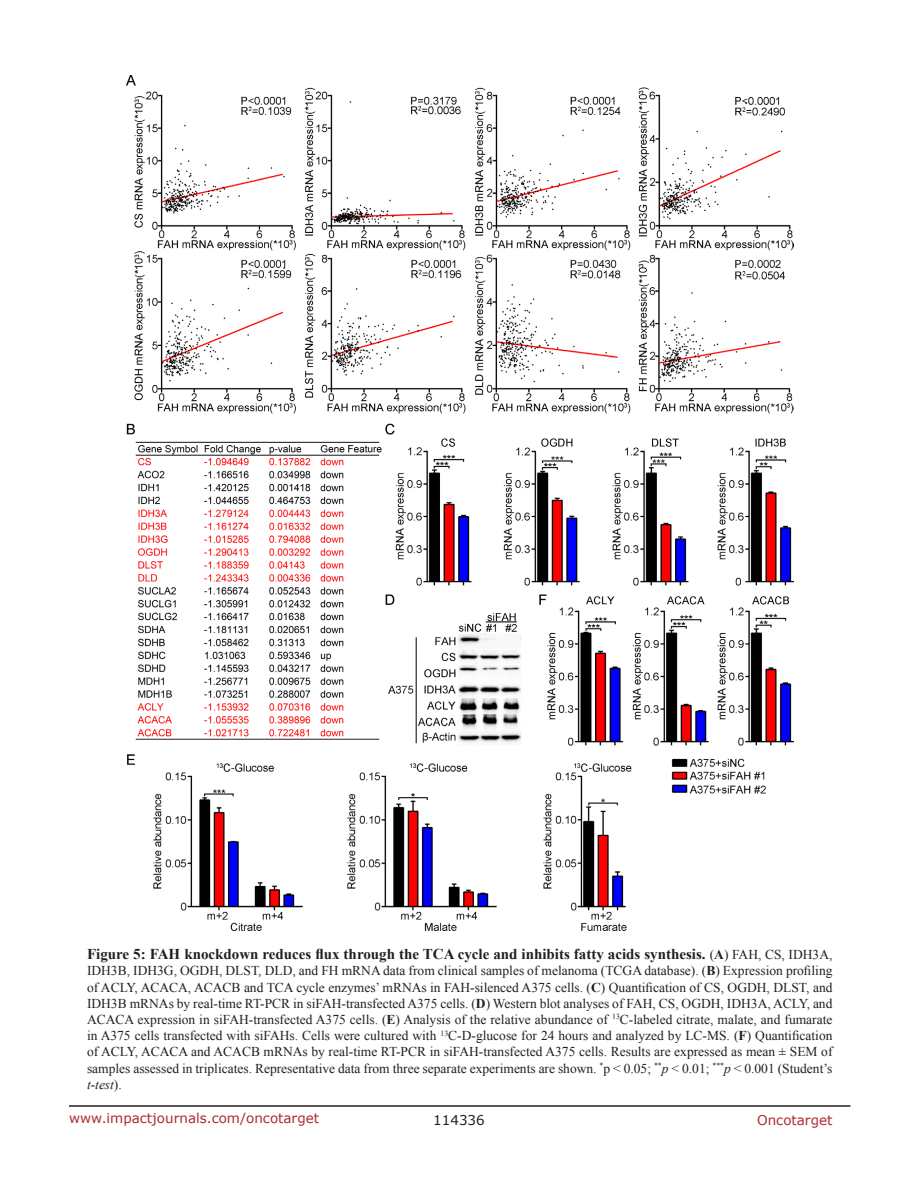
<style>
.page{position:relative;width:918px;height:1188px;background:#fff}
.page>*{position:absolute;margin:0;border:0;box-sizing:border-box;transform-origin:0 0}
.FigureText{font:700 15px "Times New Roman";color:#231f20}
.FigureText-2{font:13.5px/16.2px "Times New Roman";color:#231f20;text-align:justify}
.t1{font:13.5px "Verdana";color:#ac2b31}
.t2{font:13.5px "Verdana";color:#231f20}
.s1{font-weight:400;font-size:13.5px}
.s2{font-size:13.5px}
.s3{font-weight:700}
.s4{font-style:italic}
</style>
<div class="page">
<hr style="left:69px;top:1105px;width:781px;height:2px;background:#231f20">
<img style="left:126px;top:75px;width:667px;height:856px">
<p class="FigureText" style="left:87px;top:944px;width:747px">Figure 5: FAH knockdown reduces flux through the TCA cycle and inhibits fatty acids synthesis. <span class="s1">(</span><span class="s2">A</span><span class="s1">) FAH, CS, IDH3A,</span></p>
<p class="FigureText-2" style="left:87px;top:963px;width:747px">IDH3B, IDH3G, OGDH, DLST, DLD, and FH mRNA data from clinical samples of melanoma (TCGA database). (<span class="s3">B</span>) Expression profiling of ACLY, ACACA, ACACB and TCA cycle enzymes’ mRNAs in FAH-silenced A375 cells. (<span class="s3">C</span>) Quantification of CS, OGDH, DLST, and IDH3B mRNAs by real-time RT-PCR in siFAH-transfected A375 cells. (<span class="s3">D</span>) Western blot analyses of FAH, CS, OGDH, IDH3A, ACLY, and ACACA expression in siFAH-transfected A375 cells. (<span class="s3">E</span>) Analysis of the relative abundance of <sup>13</sup>C-labeled citrate, malate, and fumarate in A375 cells transfected with siFAHs. Cells were cultured with <sup>13</sup>C-D-glucose for 24 hours and analyzed by LC-MS. (<span class="s3">F</span>) Quantification of ACLY, ACACA and ACACB mRNAs by real-time RT-PCR in siFAH-transfected A375 cells. Results are expressed as mean ± SEM of samples assessed in triplicates. Representative data from three separate experiments are shown. <sup>*</sup>p &lt; 0.05; <sup>**</sup><span class="s4">p</span> &lt; 0.01; <sup>***</sup><span class="s4">p</span> &lt; 0.001 (Student’s <span class="s4">t-test</span>).</p>
<p class="t1" style="left:69px;top:1109px;width:252px">www.impactjournals.com/oncotarget</p>
<p class="t2" style="left:433px;top:1111px;width:53px">114336</p>
<p class="t1" style="left:757px;top:1111px;width:77px">Oncotarget</p>
</div>
